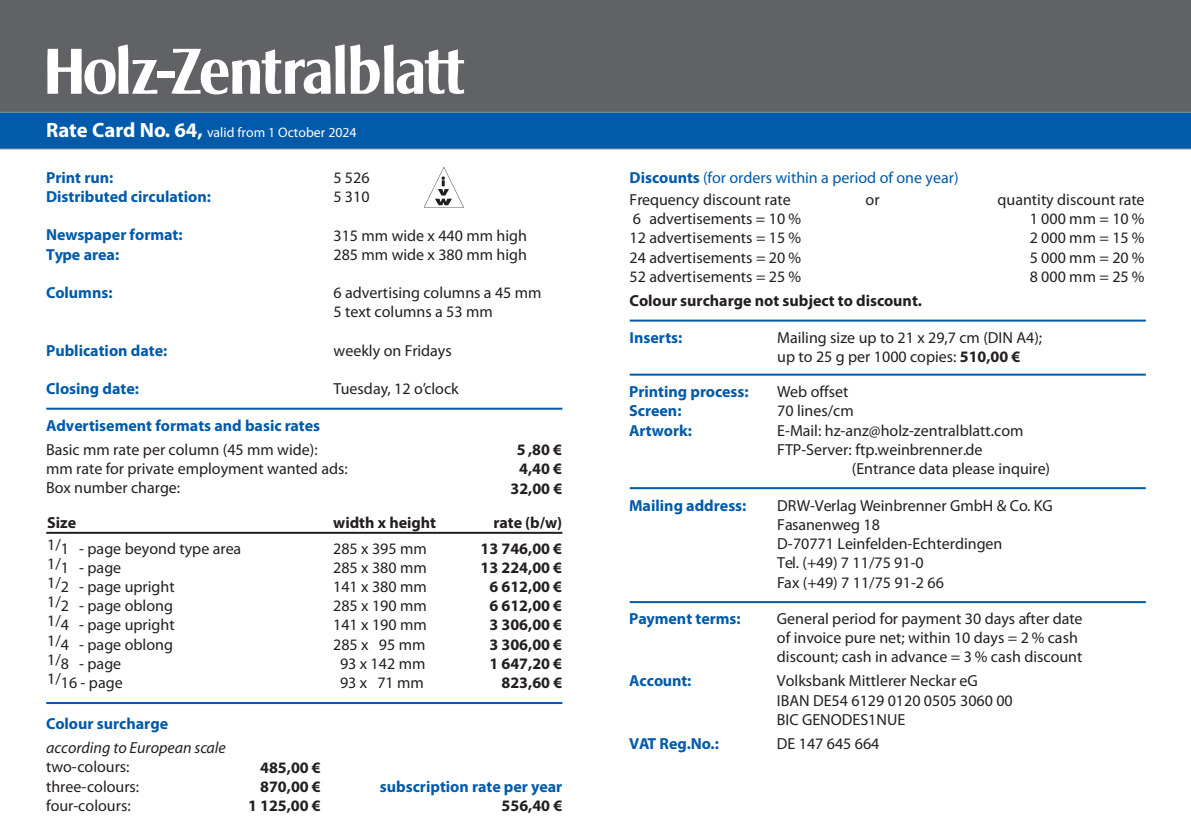
<style>
.page{position:relative;width:1191px;height:840px;background:#fff}
.page>*{position:absolute;margin:0;border:0;box-sizing:border-box;transform-origin:0 0}
.t1{font:16px/19.2px "Myriad Pro";color:#231f20}
.t2{font:700 16px/19.2px "Myriad Pro";color:#015aaa}
.t3{font:700 16px/19.2px "Myriad Pro";color:#231f20;text-align:center}
.t4{font:16px/22px "Myriad Pro";color:#015aaa}
.t5{font:italic 16px "Myriad Pro";color:#231f20}
.t6{font:13.8px "Myriad Pro";color:#fff}
.s1{font-weight:700;font-size:20.8px}
.s2{font-weight:700}
.s3{color:#231f20}
</style>
<div class="page">
<div style="left:0;top:0;width:1191px;height:144px;background:#616265"></div>
<div style="left:0;top:112px;width:1191px;height:37px;background:#015aaa"></div>
<svg style="left:424px;top:167px;width:40px;height:40px"></svg>
<hr style="left:46px;top:407px;width:516px;height:2px;background:#015aaa">
<hr style="left:46px;top:701px;width:516px;height:2px;background:#015aaa">
<hr style="left:46px;top:531px;width:516px;height:2px;background:#231f20">
<hr style="left:629px;top:319px;width:516px;height:2px;background:#015aaa">
<hr style="left:629px;top:600px;width:516px;height:2px;background:#015aaa">
<hr style="left:629px;top:487px;width:516px;height:2px;background:#015aaa">
<hr style="left:629px;top:373px;width:516px;height:2px;background:#015aaa">
<svg style="left:171px;top:44px;width:293px;height:51px"></svg>
<div style="left:157px;top:72px;width:18px;height:6px;background:#fff"></div>
<svg style="left:47px;top:44px;width:110px;height:51px"></svg>
<p class="t6" style="left:46px;top:123px;width:312px"><span class="s1">Rate Card No. 64,</span> valid from 1 October 2024</p>
<p class="t2" style="left:46px;top:167px;width:166px">Print run:<br>Distributed circulation:</p>
<p class="t2" style="left:46px;top:225px;width:138px">Newspaper format:<br>Type area:</p>
<p class="t2" style="left:46px;top:282px;width:68px">Columns:</p>
<p class="t1" style="left:333px;top:167px;width:38px">5 526<br>5 310</p>
<p class="t1" style="left:333px;top:225px;width:195px">315 mm wide x 440 mm high<br>285 mm wide x 380 mm high</p>
<p class="t1" style="left:333px;top:283px;width:209px">6 advertising columns a 45 mm<br>5 text columns a 53 mm</p>
<p class="t1" style="left:333px;top:340px;width:120px">weekly on Fridays</p>
<p class="t1" style="left:333px;top:379px;width:127px">Tuesday, 12 o’clock</p>
<p class="t2" style="left:46px;top:340px;width:123px">Publication date:</p>
<p class="t2" style="left:46px;top:378px;width:94px">Closing date:</p>
<p class="t2" style="left:46px;top:415px;width:275px">Advertisement formats and basic rates</p>
<p class="t1" style="left:46px;top:439px;width:303px">Basic mm rate per column (45 mm wide): mm rate for private employment wanted ads:<br>Box number charge:</p>
<p class="t3" style="left:510px;top:439px;width:53px">5 ,80 €<br>4,40 €<br>32,00 €</p>
<p class="t3" style="left:47px;top:511px;width:30px">Size</p>
<p class="t1" style="left:47px;top:538px;width:196px">1/1 - page beyond type area<br>1/1 - page<br>1/2 - page upright<br>1/2 - page oblong<br>1/4 - page upright<br>1/4 - page oblong<br>1/8 - page<br>1/16 - page</p>
<p class="t2" style="left:46px;top:713px;width:123px">Colour surcharge</p>
<p class="t5" style="left:46px;top:737px;width:181px">according to European scale</p>
<p class="t1" style="left:46px;top:756px;width:95px">two-colours: three-colours: four-colours:</p>
<p class="t3" style="left:248px;top:756px;width:74px;text-align:right">485,00 €<br>870,00 €<br>1 125,00 €</p>
<p class="t3" style="left:333px;top:511px;width:104px">width x height</p>
<p class="t1" style="left:333px;top:538px;width:95px;text-align:center">285 x 395 mm<br>285 x 380 mm<br>141 x 380 mm<br>285 x 190 mm<br>141 x 190 mm<br>285 x 95 mm<br>93 x 142 mm<br>93 x 71 mm</p>
<p class="t3" style="left:480px;top:508px;width:83px;line-height:26px;text-align:right">rate (b/w)<br>13 746,00 €</p>
<p class="t3" style="left:480px;top:557px;width:83px">13 224,00 €<br>6 612,00 €<br>6 612,00 €<br>3 306,00 €<br>3 306,00 €<br>1 647,20 €</p>
<p class="t3" style="left:501px;top:672px;width:62px">823,60 €</p>
<p class="t2" style="left:380px;top:776px;width:184px">subscription rate per year</p>
<p class="t3" style="left:501px;top:795px;width:62px">556,40 €</p>
<p class="t4" style="left:629px;top:166px;width:330px"><span class="s2">Discounts</span> (for orders within a period of one year)<br><span class="s3">Frequency discount rate</span></p>
<p class="t1" style="left:865px;top:189px;width:16px">or</p>
<p class="t1" style="left:629px;top:209px;width:173px;text-align:justify">6 advertisements = 10 % 12 advertisements = 15 % 24 advertisements = 20 % 52 advertisements = 25 %</p>
<p class="t3" style="left:629px;top:290px;width:294px">Colour surcharge not subject to discount.</p>
<p class="t1" style="left:1029px;top:189px;width:116px;text-align:justify;text-indent:-32px">quantity discount rate 1 000 mm = 10 % 2 000 mm = 15 % 5 000 mm = 20 % 8 000 mm = 25 %</p>
<p class="t2" style="left:629px;top:327px;width:54px">Inserts:</p>
<p class="t1" style="left:777px;top:328px;width:266px">Mailing size up to 21 x 29,7 cm (DIN A4); up to 25 g per 1000 copies: <span class="s2">510,00 €</span></p>
<p class="t2" style="left:629px;top:381px;width:121px">Printing process:<br>Screen:<br>Artwork:</p>
<p class="t1" style="left:777px;top:381px;width:73px">Web offset</p>
<p class="t1" style="left:777px;top:401px;width:78px">70 lines/cm</p>
<p class="t1" style="left:777px;top:420px;width:248px">E-Mail: hz-anz@holz-zentralblatt.com</p>
<p class="t1" style="left:777px;top:439px;width:207px">FTP-Server: ftp.weinbrenner.de</p>
<p class="t1" style="left:852px;top:458px;width:199px">(Entrance data please inquire)</p>
<p class="t2" style="left:629px;top:495px;width:119px">Mailing address:</p>
<p class="t1" style="left:777px;top:495px;width:277px">DRW-Verlag Weinbrenner GmbH &amp; Co. KG<br>Fasanenweg 18<br>D-70771 Leinfelden-Echterdingen<br>Tel. (+49) 7 11/75 91-0<br>Fax (+49) 7 11/75 91-2 66</p>
<p class="t2" style="left:629px;top:608px;width:113px">Payment terms:</p>
<p class="t2" style="left:629px;top:670px;width:64px">Account:</p>
<p class="t2" style="left:629px;top:733px;width:91px">VAT Reg.No.:</p>
<p class="t1" style="left:777px;top:608px;width:307px">General period for payment 30 days after date of invoice pure net; within 10 days = 2 % cash discount; cash in advance = 3 % cash discount</p>
<p class="t1" style="left:777px;top:670px;width:237px">Volksbank Mittlerer Neckar eG<br>IBAN DE54 6129 0120 0505 3060 00<br>BIC GENODES1NUE</p>
<p class="t1" style="left:777px;top:733px;width:104px">DE 147 645 664</p>
</div>
